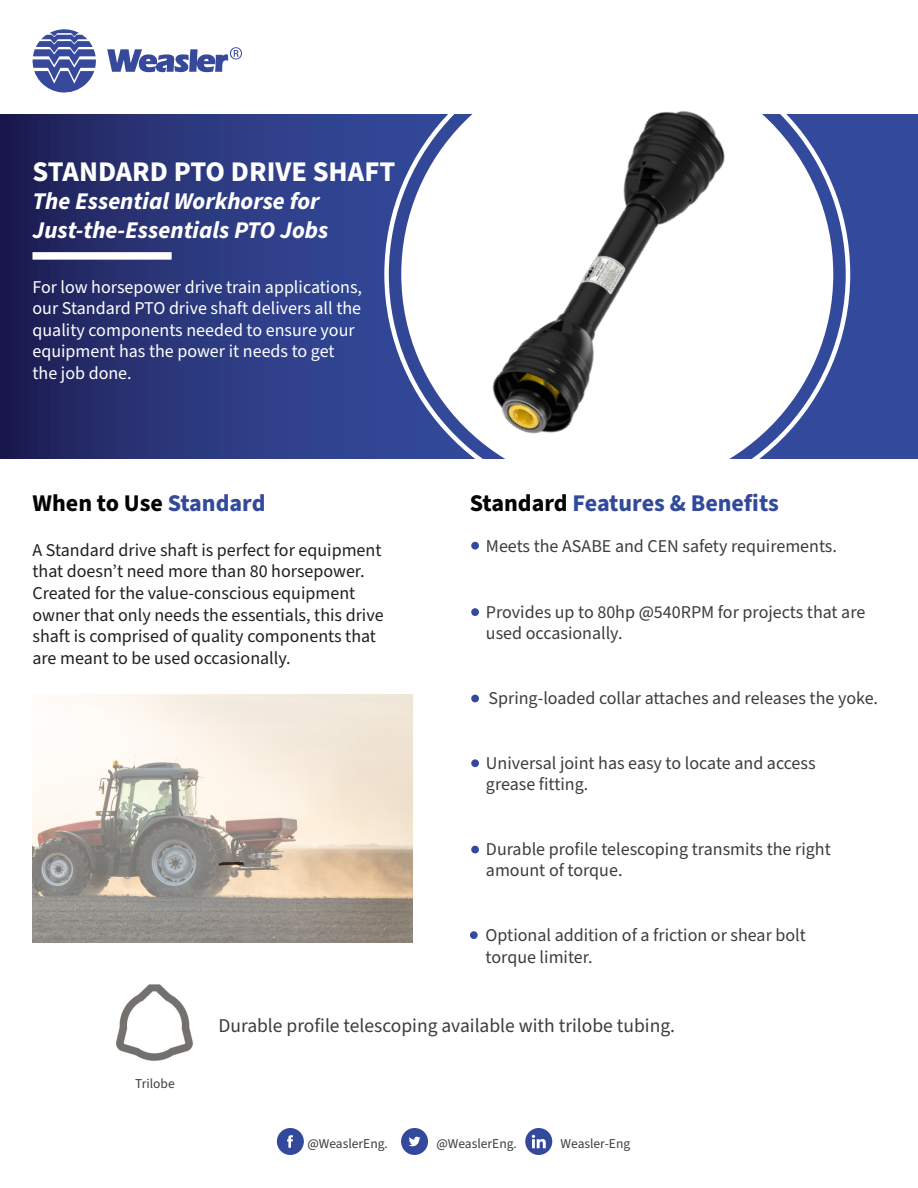
<style>
.page{position:relative;width:918px;height:1188px;background:#fff}
.page>*{position:absolute;margin:0;border:0;box-sizing:border-box;transform-origin:0 0}
.Header_1{font:700 28.5px "Source Sans Pro";color:#fff}
.Header_1-2{font:italic 700 24px/28.8px "Source Sans Pro";color:#fff}
.t1{font:700 24px "Source Sans Pro";color:#334a9c}
.t2{font:700 24px "Source Sans Pro";color:#040503}
.bodytxtgrey{font:19.5px "Source Sans Pro";color:#3d3d3d}
.bodytxtgrey-2{font:18px/21.6px "Source Sans Pro";color:#3d3d3d}
.Bodytextwhite{font:18px/21.6px "Source Sans Pro";color:#231f20}
.Bodytextwhite-2{font:18px/21.6px "Source Sans Pro";color:#fff}
.socialfootertxt{font:13.5px "Source Sans Pro";color:#3e3e3e}
.bodytxtgrey-3{font:13.5px "Source Sans Pro";color:#3d3d3d}
.s1{color:#334a9c}
.s2{color:#040503}
</style>
<div class="page">
<svg style="left:0;top:114px;width:918px;height:344px;background:#2b387e"></svg>
<svg style="left:107px;top:47px;width:135px;height:25px"></svg>
<svg style="left:32px;top:29px;width:64px;height:64px"></svg>
<div style="left:32px;top:252px;width:140px;height:8px;background:#fff"></div>
<img style="left:382px;top:111px;width:467px;height:348px">
<img style="left:32px;top:695px;width:381px;height:248px">
<div style="left:277px;top:1128px;width:27px;height:27px;background:#334a9c;border-radius:50%"></div>
<div style="left:401px;top:1128px;width:27px;height:27px;background:#334a9c;border-radius:50%"></div>
<div style="left:525px;top:1128px;width:27px;height:27px;background:#334a9c;border-radius:50%"></div>
<svg style="left:287px;top:1135px;width:6px;height:13px"></svg>
<svg style="left:409px;top:1137px;width:11px;height:10px"></svg>
<svg style="left:532px;top:1135px;width:14px;height:13px"></svg>
<div style="left:471px;top:542px;width:8px;height:8px;background:#334a9c;border-radius:50%"></div>
<div style="left:471px;top:759px;width:8px;height:8px;background:#334a9c;border-radius:50%"></div>
<div style="left:471px;top:846px;width:8px;height:7px;background:#334a9c;border-radius:50%"></div>
<div style="left:471px;top:695px;width:8px;height:7px;background:#334a9c;border-radius:50%"></div>
<div style="left:471px;top:608px;width:8px;height:8px;background:#334a9c;border-radius:50%"></div>
<div style="left:470px;top:931px;width:8px;height:8px;background:#334a9c;border-radius:50%"></div>
<img style="left:116px;top:984px;width:77px;height:77px">
<p class="Header_1" style="left:32px;top:152px;width:364px">STANDARD PTO DRIVE SHAFT</p>
<p class="Header_1-2" style="left:32px;top:188px;width:298px">The Essential Workhorse for<br>Just-the-Essentials PTO Jobs</p>
<p class="Bodytextwhite-2" style="left:32px;top:276px;width:331px">For low horsepower drive train applications, our Standard PTO drive shaft delivers all the quality components needed to ensure your equipment has the power it needs to get the job done.</p>
<p class="t2" style="left:32px;top:486px;width:235px">When to Use <span class="s1">Standard</span></p>
<p class="Bodytextwhite" style="left:32px;top:540px;width:353px">A Standard drive shaft is perfect for equipment that doesn’t need more than 80 horsepower.<br>Created for the value-conscious equipment owner that only needs the essentials, this drive shaft is comprised of quality components that are meant to be used occasionally.</p>
<p class="t1" style="left:470px;top:486px;width:310px"><span class="s2">Standard</span> Features &amp; Benefits</p>
<p class="bodytxtgrey-2" style="left:486px;top:535px;width:353px">Meets the ASABE and CEN safety requirements.</p>
<p class="bodytxtgrey-2" style="left:486px;top:601px;width:381px">Provides up to 80hp @540RPM for projects that are used occasionally.</p>
<p class="bodytxtgrey-2" style="left:488px;top:688px;width:391px">Spring-loaded collar attaches and releases the yoke.</p>
<p class="bodytxtgrey-2" style="left:486px;top:752px;width:331px">Universal joint has easy to locate and access grease fitting.</p>
<p class="bodytxtgrey-2" style="left:486px;top:839px;width:346px">Durable profile telescoping transmits the right amount of torque.</p>
<p class="bodytxtgrey-2" style="left:486px;top:925px;width:322px">Optional addition of a friction or shear bolt torque limiter.</p>
<p class="bodytxtgrey-3" style="left:135px;top:1075px;width:41px">Trilobe</p>
<p class="bodytxtgrey" style="left:218px;top:1013px;width:458px">Durable profile telescoping available with trilobe tubing.</p>
<p class="socialfootertxt" style="left:307px;top:1135px;width:82px">@WeaslerEng.</p>
<p class="socialfootertxt" style="left:436px;top:1135px;width:82px">@WeaslerEng.</p>
<p class="socialfootertxt" style="left:561px;top:1135px;width:71px">Weasler-Eng</p>
</div>
